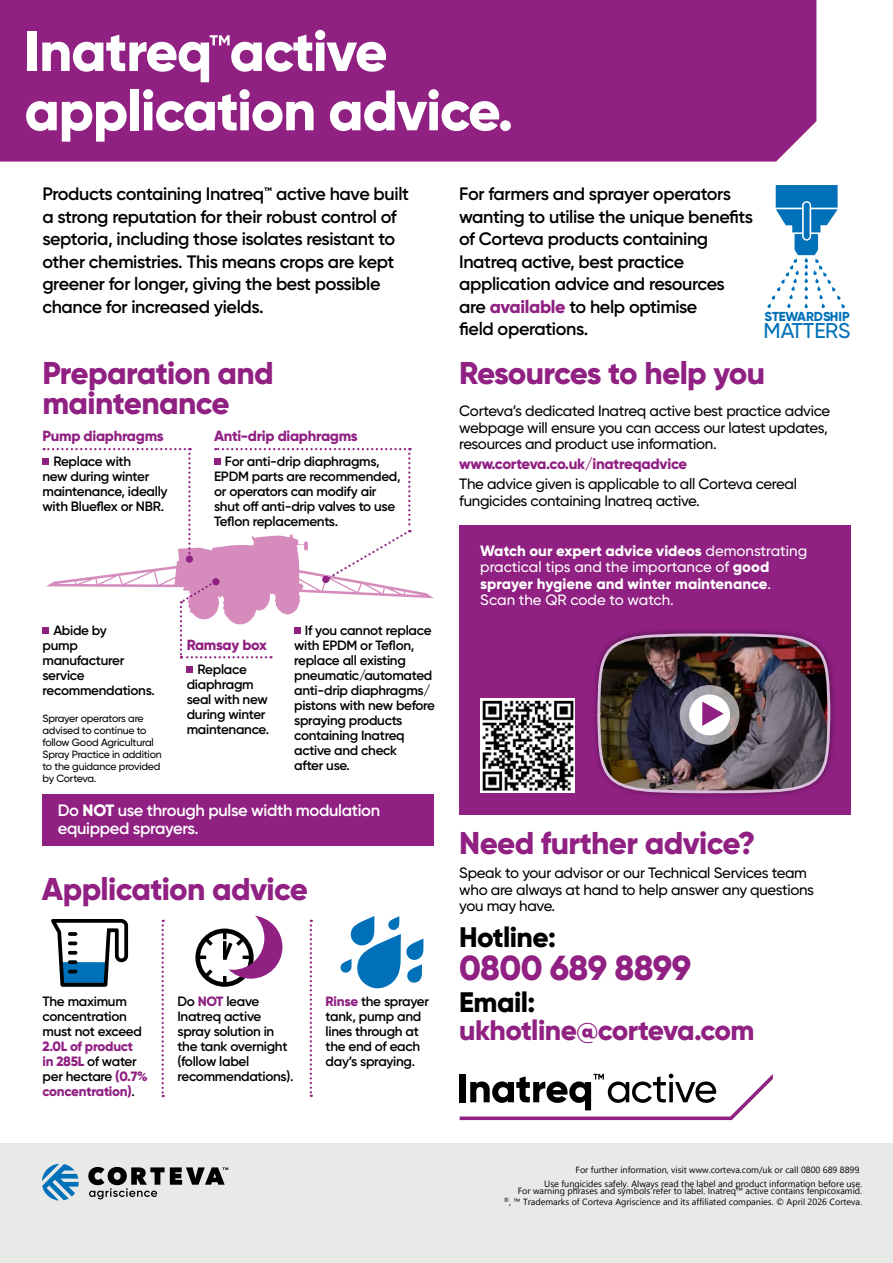
<style>
.page{position:relative;width:893px;height:1263px;background:#fff}
.page>*{position:absolute;margin:0;border:0;box-sizing:border-box;transform-origin:0 0}
.t1{font:800 56.85px/59.4px "Gilroy";letter-spacing:-.02em;color:#fff}
.t2{font:800 34.65px "Gilroy";letter-spacing:-.02em;color:#902082}
.t3{font:800 31.5px/30px "Gilroy";letter-spacing:-.02em;color:#902082}
.t4{font:800 28.2px "Gilroy";letter-spacing:-.02em;color:#902082}
.t5{font:800 28.2px "Gilroy";letter-spacing:-.02em;color:#000}
.t6{font:500 21.3px "Gilroy";color:#0071b9}
.t7{font:600 18px/22.5px "Gilroy";letter-spacing:-.02em;color:#000}
.t8{font:600 16.5px/18px "Gilroy";letter-spacing:-.02em;color:#fff}
.t9{font:500 15px/16.5px "Gilroy";letter-spacing:-.02em;color:#000}
.t10{font:500 15px/16.5px "Gilroy";color:#fff}
.t11{font:800 15px "Gilroy";letter-spacing:-.02em;color:#902082}
.t12{font:800 14.7px "Gilroy";letter-spacing:-.02em;color:#902082}
.t13{font:600 13.5px/15px "Gilroy";letter-spacing:-.02em;color:#000}
.t14{font:800 13.5px/15px "Gilroy";letter-spacing:-.02em;color:#902082}
.t15{font:800 13.05px "Gilroy";color:#0071b9}
.t16{font:500 10.5px/12px "Gilroy";letter-spacing:-.02em;color:#000}
.t17{font:9px "Segoe UI Symbol";color:#000}
.s1{font-weight:500;font-size:51px}
.s2{font-weight:800;color:#902082}
.s3{font-weight:800}
.s4{font-weight:600;color:#000}
</style>
<div class="page">
<div style="left:0;top:0;width:816px;height:162px;background:#902082"></div>
<svg style="left:767px;top:185px;width:78px;height:123px"></svg>
<div style="left:187px;top:666px;width:6px;height:7px;background:#902082"></div>
<div style="left:43px;top:794px;width:391px;height:51px;background:#902082"></div>
<svg style="left:43px;top:448px;width:391px;height:210px"></svg>
<div style="left:322px;top:576px;width:7px;height:7px;background:#902082;border-radius:50%"></div>
<div style="left:212px;top:578px;width:7px;height:7px;background:#902082;border-radius:50%"></div>
<svg style="left:162px;top:920px;width:2px;height:177px"></svg>
<svg style="left:310px;top:920px;width:2px;height:177px"></svg>
<svg style="left:340px;top:916px;width:83px;height:73px"></svg>
<div style="left:195px;top:928px;width:59px;height:59px;border:5px solid #000;border-radius:50%"></div>
<svg style="left:198px;top:916px;width:84px;height:68px"></svg>
<svg style="left:51px;top:919px;width:77px;height:68px"></svg>
<div style="left:459px;top:525px;width:391px;height:289px;background:#902082"></div>
<img style="left:481px;top:699px;width:93px;height:94px">
<svg style="left:460px;top:1073px;width:313px;height:47px"></svg>
<div style="left:0;top:1144px;width:893px;height:119px;background:#e9eae8"></div>
<svg style="left:42px;top:1164px;width:37px;height:36px"></svg>
<svg style="left:88px;top:1167px;width:140px;height:32px"></svg>
<img style="left:595px;top:631px;width:238px;height:164px">
<h1 class="t1" style="left:24px;top:21px;width:490px">Inatreq<span class="s1">™</span>active application advice.</h1>
<p class="t7" style="left:42px;top:183px;width:368px">Products containing Inatreq™ active have built a strong reputation for their robust control of septoria, including those isolates resistant to other chemistries. This means crops are kept greener for longer, giving the best possible chance for increased yields.</p>
<h3 class="t7" style="left:459px;top:183px;width:295px">For farmers and sprayer operators wanting to utilise the unique benefits of Corteva products containing<br>Inatreq active, best practice application advice and resources are <span class="s2">available</span> to help optimise<br>field operations.</h3>
<p class="t15" style="left:764px;top:308px;width:87px">STEWARDSHIP</p>
<h3 class="t6" style="left:764px;top:317px;width:88px">MATTERS</h3>
<h3 class="t3" style="left:42px;top:358px;width:233px">Preparation and maintenance</h3>
<p class="t12" style="left:43px;top:427px;width:123px">Pump diaphragms</p>
<p class="t13" style="left:43px;top:454px;width:127px;text-indent:11px">Replace with<br>new during winter maintenance, ideally with Blueflex or NBR.</p>
<p class="t12" style="left:214px;top:427px;width:145px">Anti-drip diaphragms</p>
<p class="t13" style="left:214px;top:454px;width:188px;text-indent:11px">For anti-drip diaphragms,<br>EPDM parts are recommended, or operators can modify air shut off anti-drip valves to use<br>Teflon replacements.</p>
<p class="t13" style="left:43px;top:623px;width:114px;text-indent:11px">Abide by<br>pump manufacturer service recommendations.</p>
<p class="t16" style="left:43px;top:712px;width:121px">Sprayer operators are advised to continue to follow Good Agricultural<br>Spray Practice in addition to the guidance provided by Corteva.</p>
<p class="t12" style="left:187px;top:635px;width:82px">Ramsay box</p>
<p class="t13" style="left:187px;top:662px;width:84px;text-indent:11px">Replace diaphragm seal with new during winter maintenance.</p>
<p class="t13" style="left:294px;top:623px;width:143px;text-indent:11px">If you cannot replace with EPDM or Teflon, replace all existing pneumatic/automated anti-drip diaphragms/ pistons with new before spraying products containing Inatreq active and check<br>after use.</p>
<p class="t8" style="left:58px;top:801px;width:324px">Do <span class="s3">NOT</span> use through pulse width modulation equipped sprayers.</p>
<h3 class="t3" style="left:459px;top:358px;width:308px">Resources to help you</h3>
<p class="t9" style="left:459px;top:403px;width:372px">Corteva’s dedicated Inatreq active best practice advice webpage will ensure you can access our latest updates, resources and product use information.</p>
<p class="t11" style="left:459px;top:455px;width:229px">www.corteva.co.uk/inatreqadvice</p>
<p class="t9" style="left:459px;top:476px;width:339px">The advice given is applicable to all Corteva cereal fungicides containing Inatreq active.</p>
<p class="t10" style="left:480px;top:542px;width:328px"><span class="s3">Watch our expert advice videos</span> demonstrating practical tips and the importance of <span class="s3">good sprayer hygiene and winter maintenance</span>.<br>Scan the QR code to watch.</p>
<h3 class="t3" style="left:459px;top:827px;width:298px">Need further advice?</h3>
<h3 class="t3" style="left:42px;top:874px;width:268px">Application advice</h3>
<p class="t9" style="left:459px;top:865px;width:356px">Speak to your advisor or our Technical Services team who are always at hand to help answer any questions you may have.</p>
<p class="t13" style="left:43px;top:993px;width:101px">The maximum concentration must not exceed</p>
<p class="t14" style="left:43px;top:1039px;width:107px">2.0L of product<br>in 285L <span class="s4">of water per hectare</span> (0.7% concentration)<span class="s4">.</span></p>
<p class="t13" style="left:177px;top:993px;width:118px">Do <span class="s2">NOT</span> leave<br>Inatreq active spray solution in the tank overnight (follow label recommendations).</p>
<p class="t13" style="left:326px;top:993px;width:105px"><span class="s2">Rinse</span> the sprayer tank, pump and lines through at the end of each day’s spraying.</p>
<h3 class="t5" style="left:459px;top:919px;width:98px">Hotline:</h3>
<h2 class="t2" style="left:459px;top:946px;width:233px">0800 689 8899</h2>
<h3 class="t5" style="left:459px;top:985px;width:78px">Email:</h3>
<h3 class="t4" style="left:459px;top:1012px;width:297px">ukhotline@corteva.com</h3>
<p class="t17" style="left:580px;top:1165px;width:26px">□ ◆ ▼</p>
<p class="t17" style="left:651px;top:1165px;width:37px">▼□■ ❖▲▼</p>
<p class="t17" style="left:715px;top:1165px;width:38px">□▼❖ □</p>
<p class="t17" style="left:550px;top:1178px;width:25px">▲ ◆■</p>
<p class="t17" style="left:744px;top:1178px;width:42px">□◆▼ ■□</p>
<p class="t17" style="left:800px;top:1178px;width:17px">▼□■</p>
<p class="t17" style="left:831px;top:1178px;width:26px">□ ◆▲</p>
<p class="t17" style="left:522px;top:1186px;width:39px">□ ■■</p>
<p class="t17" style="left:585px;top:1186px;width:38px">▲ ▲ ■ ▲</p>
<p class="t17" style="left:639px;top:1186px;width:13px">□●▲</p>
<p class="t17" style="left:674px;top:1186px;width:14px">▼□ ●</p>
<p class="t17" style="left:701px;top:1186px;width:36px">● ■▼ ❑</p>
<p class="t17" style="left:775px;top:1186px;width:46px">□■▼ ■▲ ■</p>
<p class="t17" style="left:565px;top:1196px;width:44px">▲ □ □▼❖</p>
<p class="t17" style="left:668px;top:1196px;width:23px">■ ▼▲</p>
<p class="t17" style="left:733px;top:1196px;width:40px">□ ■▲</p>
<p class="t17" style="left:803px;top:1196px;width:4px">●</p>
<p class="t17" style="left:835px;top:1196px;width:22px">□▼❖</p>
</div>
